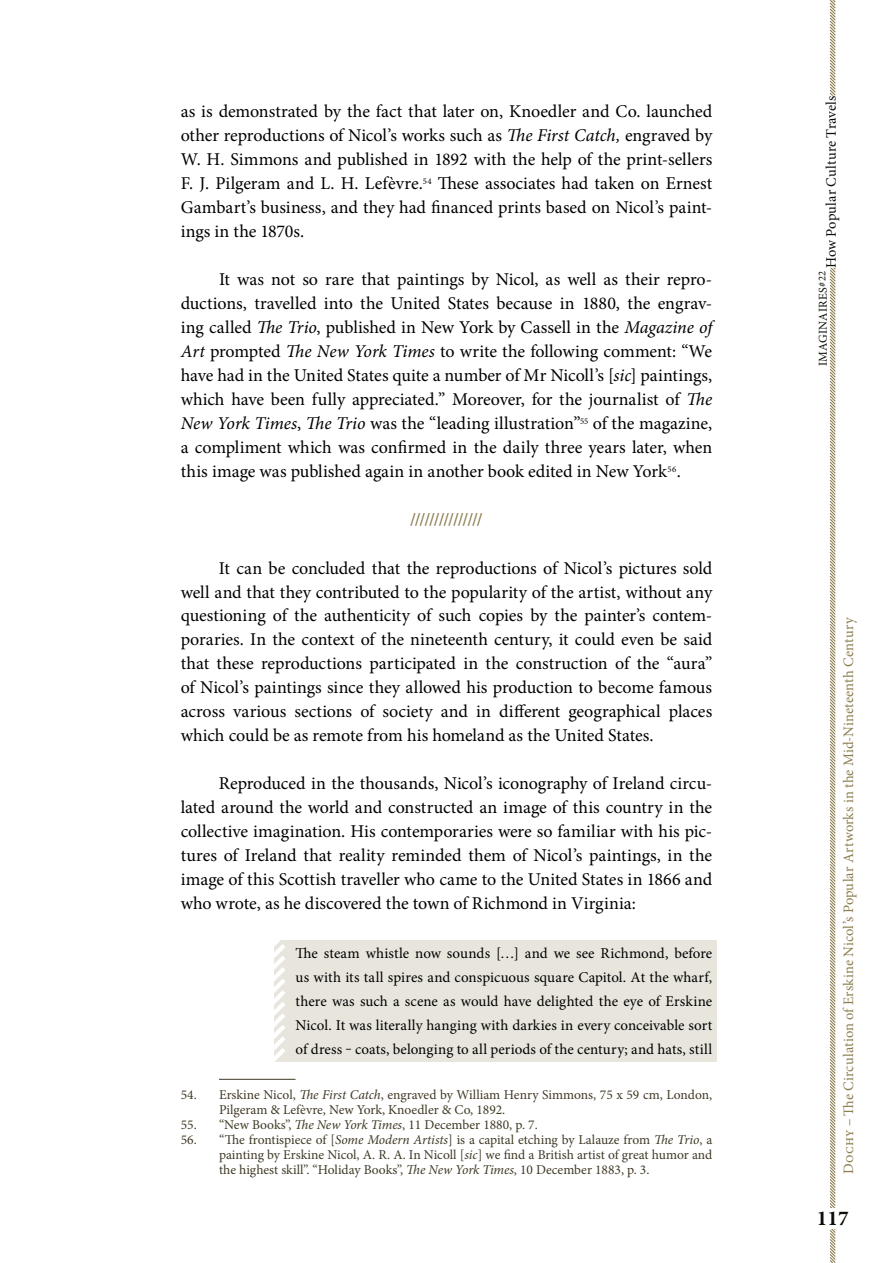
<style>
.page{position:relative;width:893px;height:1263px;background:#fff}
.page>*{position:absolute;margin:0;border:0;box-sizing:border-box;transform-origin:0 0}
.t1{font:700 21.15px "Minion Pro";color:#0c0d08}
.t2{font:18px/24px "Minion Pro";letter-spacing:-.015em;color:#000;text-align:justify}
.t3{font:700 18px "Minion Pro";color:#8c7e51}
.t4{font:15px/24px "Minion Pro";letter-spacing:-.005em;color:#000;text-align:justify}
.t5{font:14.55px "Minion Pro";letter-spacing:.01em;color:#8c7e51}
.t6{font:14.55px "Minion Pro";letter-spacing:.005em;color:#0c0d08}
.t7{font:13.5px/15px "Minion Pro";color:#403925}
.t8{font:12px "Minion Pro";letter-spacing:.025em;color:#0c0d08}
.s1{font-style:italic}
.s2{font-size:10.5px}
</style>
<div class="page">
<svg style="left:829px;top:0;width:7px;height:1263px"></svg>
<div style="left:824px;top:96px;width:27px;height:172px;background:#fff"></div>
<div style="left:823px;top:1208px;width:19px;height:21px;background:#fff"></div>
<div style="left:274px;top:940px;width:442px;height:122px;background:#e8e5dc"></div>
<svg style="left:274px;top:940px;width:11px;height:122px"></svg>
<hr style="left:219px;top:1079px;width:77px;height:1px;background:#403925">
<p class="t2" style="left:181px;top:100px;width:533px">as is demonstrated by the fact that later on, Knoedler and Co. launched other reproductions of Nicol’s works such as <span class="s1">The First Catch,</span> engraved by W. H. Simmons and published in 1892 with the help of the print-sellers F. J. Pilgeram and L. H. Lefèvre.<sup>54</sup> These associates had taken on Ernest Gambart’s business, and they had financed prints based on Nicol’s paint&shy;ings in the 1870s.</p>
<p class="t2" style="left:181px;top:268px;width:533px;text-indent:38px">It was not so rare that paintings by Nicol, as well as their repro&shy;ductions, travelled into the United States because in 1880, the engrav&shy;ing called <span class="s1">The Trio</span>, published in New York by Cassell in the <span class="s1">Magazine of Art</span> prompted <span class="s1">The New York Times</span> to write the following comment: “We have had in the United States quite a number of Mr Nicoll’s [<span class="s1">sic</span>] paintings, which have been fully appreciated.” Moreover, for the journalist of <span class="s1">The New York Times</span>, <span class="s1">The Trio</span> was the “leading illustration”<sup>55</sup> of the magazine, a compliment which was confirmed in the daily three years later, when this image was published again in another book edited in New York<sup>56</sup>.</p>
<p class="t3" style="left:410px;top:507px;width:74px">///////////////</p>
<p class="t2" style="left:181px;top:556px;width:533px;text-indent:38px">It can be concluded that the reproductions of Nicol’s pictures sold well and that they contributed to the popularity of the artist, without any questioning of the authenticity of such copies by the painter’s contem&shy;poraries. In the context of the nineteenth century, it could even be said that these reproductions participated in the construction of the “aura” of Nicol’s paintings since they allowed his production to become famous across various sections of society and in different geographical places which could be as remote from his homeland as the United States.</p>
<p class="t2" style="left:181px;top:772px;width:533px;text-indent:38px">Reproduced in the thousands, Nicol’s iconography of Ireland circu&shy;lated around the world and constructed an image of this country in the collective imagination. His contemporaries were so familiar with his pic&shy;tures of Ireland that reality reminded them of Nicol’s paintings, in the image of this Scottish traveller who came to the United States in 1866 and who wrote, as he discovered the town of Richmond in Virginia:</p>
<p class="t4" style="left:296px;top:941px;width:418px">The steam whistle now sounds […] and we see Richmond, before us with its tall spires and conspicuous square Capitol. At the wharf, there was such a scene as would have delighted the eye of Erskine Nicol. It was literally hanging with darkies in every conceivable sort of dress ‒ coats, belonging to all periods of the century; and hats, still</p>
<p class="t7" style="left:219px;top:1087px;width:495px;text-indent:-38px">54. Erskine Nicol, <span class="s1">The First Catch</span>, engraved by William Henry Simmons, 75 x 59 cm, London,<br>Pilgeram &amp; Lefèvre, New York, Knoedler &amp; Co, 1892.</p>
<p class="t7" style="left:181px;top:1117px;width:359px">55. “New Books”, <span class="s1">The New York Times</span>, 11 December 1880, p. 7.</p>
<p class="t7" style="left:219px;top:1132px;width:495px;text-align:justify;text-indent:-38px">56. “The frontispiece of [<span class="s1">Some Modern Artists</span>] is a capital etching by Lalauze from <span class="s1">The Trio</span>, a painting by Erskine Nicol, A. R. A. In Nicoll [<span class="s1">sic</span>] we find a British artist of great humor and the highest skill”. “Holiday Books”, <span class="s1">The New York Times</span>, 10 December 1883, p. 3.</p>
<p class="t6" style="left:821px;top:268px;width:174px;rotate:-90deg">How Popular Culture Travels</p>
<p class="t8" style="left:815px;top:366px;width:97px;rotate:-90deg">IMAGINAIRES<span class="s2">#22</span></p>
<p class="t5" style="left:839px;top:1173px;width:557px;rotate:-90deg">Dochy – The Circulation of Erskine Nicol’s Popular Artworks in the Mid-Nineteenth Century</p>
<p class="t1" style="left:817px;top:1203px;width:33px">117</p>
</div>
